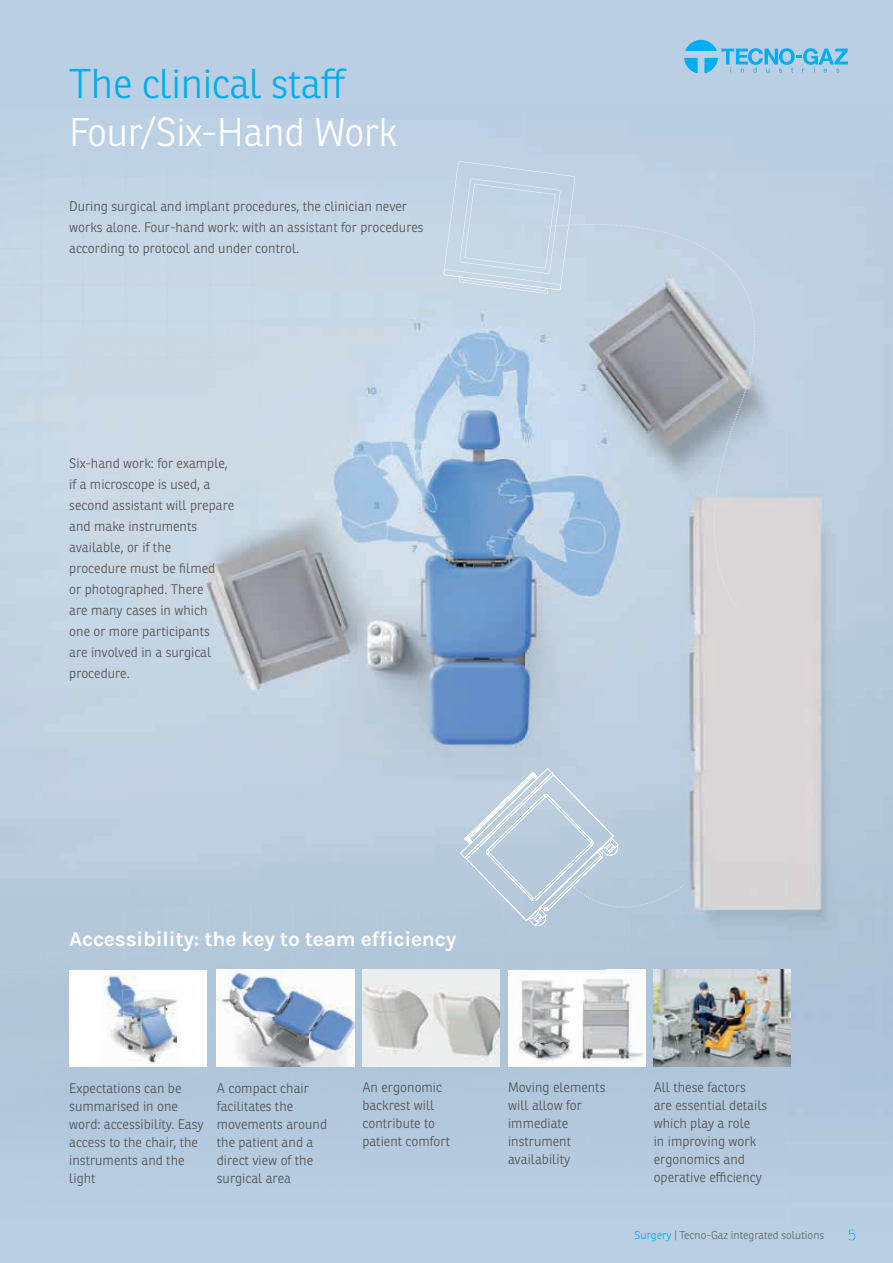
<style>
.page{position:relative;width:893px;height:1263px;background:#bacfe4}
.page>*{position:absolute;margin:0;border:0;box-sizing:border-box;transform-origin:0 0}
.t1{font:300 40.5px "Ronnia";letter-spacing:-.01em;color:#00aeef}
.t2{font:300 39px "Ronnia";letter-spacing:-.01em;color:#fff}
.t3{font:21px "Karla";letter-spacing:-.01em;color:#fff}
.t4{font:300 13.5px/18px "Ronnia";color:#535355}
.t5{font:300 11.1px "Ronnia";color:#64656a}
.s1{color:#00aeef}
</style>
<div class="page">
<img style="left:0;top:178px;width:788px;height:834px">
<img style="left:788px;top:495px;width:105px;height:621px">
<div style="left:0;top:1012px;width:105px;height:107px;background:#b1c6da"></div>
<div style="left:158px;top:1012px;width:104px;height:85px;background:#b0c5da"></div>
<div style="left:315px;top:1012px;width:210px;height:72px;background:#b0c5da"></div>
<img style="left:631px;top:1012px;width:52px;height:71px">
<div style="left:105px;top:1066px;width:53px;height:31px;background:#b0c5da"></div>
<img style="left:262px;top:1066px;width:53px;height:17px">
<img style="left:724px;top:414px;width:14px;height:40px">
<img style="left:575px;top:224px;width:39px;height:2px">
<img style="left:619px;top:887px;width:62px;height:6px">
<img style="left:619px;top:871px;width:64px;height:16px">
<svg style="left:443px;top:161px;width:132px;height:133px"></svg>
<svg style="left:460px;top:768px;width:159px;height:158px"></svg>
<div style="left:69px;top:970px;width:137px;height:96px;background:#fff"></div>
<img style="left:217px;top:970px;width:137px;height:96px">
<img style="left:362px;top:970px;width:138px;height:96px">
<div style="left:508px;top:970px;width:137px;height:96px;background:#fff"></div>
<img style="left:654px;top:970px;width:137px;height:96px">
<img style="left:510px;top:1066px;width:57px;height:1px">
<img style="left:518px;top:975px;width:65px;height:89px">
<img style="left:567px;top:969px;width:78px;height:49px">
<img style="left:567px;top:1066px;width:78px;height:3px">
<img style="left:583px;top:1018px;width:61px;height:44px">
<svg style="left:567px;top:1066px;width:16px;height:1px"></svg>
<img style="left:103px;top:975px;width:35px;height:73px">
<img style="left:123px;top:989px;width:54px;height:74px">
<img style="left:143px;top:1017px;width:33px;height:25px">
<svg style="left:685px;top:40px;width:163px;height:33px"></svg>
<svg style="left:849px;top:1229px;width:6px;height:11px"></svg>
<h1 class="t1" style="left:69px;top:59px;width:279px">The clinical staff</h1>
<h2 class="t2" style="left:69px;top:109px;width:330px">Four/Six-Hand Work</h2>
<p class="t4" style="left:69px;top:195px;width:356px;line-height:21px">During surgical and implant procedures, the clinician never works alone. Four-hand work: with an assistant for procedures according to protocol and under control.</p>
<p class="t4" style="left:69px;top:452px;width:166px;line-height:21px">Six-hand work: for example, if a microscope is used, a second assistant will prepare and make instruments available, or if the<br>procedure must be filmed<br>or photographed. There<br>are many cases in which<br>one or more participants<br>are involved in a surgical procedure.</p>
<h3 class="t3" style="left:69px;top:925px;width:389px">Accessibility: the key to team efficiency</h3>
<p class="t4" style="left:69px;top:1079px;width:136px">Expectations can be summarised in one word: accessibility. Easy access to the chair, the instruments and the light</p>
<p class="t4" style="left:217px;top:1079px;width:112px">A compact chair facilitates the movements around the patient and a direct view of the surgical area</p>
<p class="t4" style="left:362px;top:1079px;width:89px">An ergonomic backrest will contribute to patient comfort</p>
<p class="t4" style="left:508px;top:1078px;width:99px">Moving elements will allow for immediate instrument availability</p>
<p class="t4" style="left:654px;top:1078px;width:115px">All these factors are essential details which play a role<br>in improving work ergonomics and operative efficiency</p>
<p class="t5" style="left:635px;top:1228px;width:191px"><span class="s1">Surgery</span> | Tecno-Gaz integrated solutions</p>
</div>
